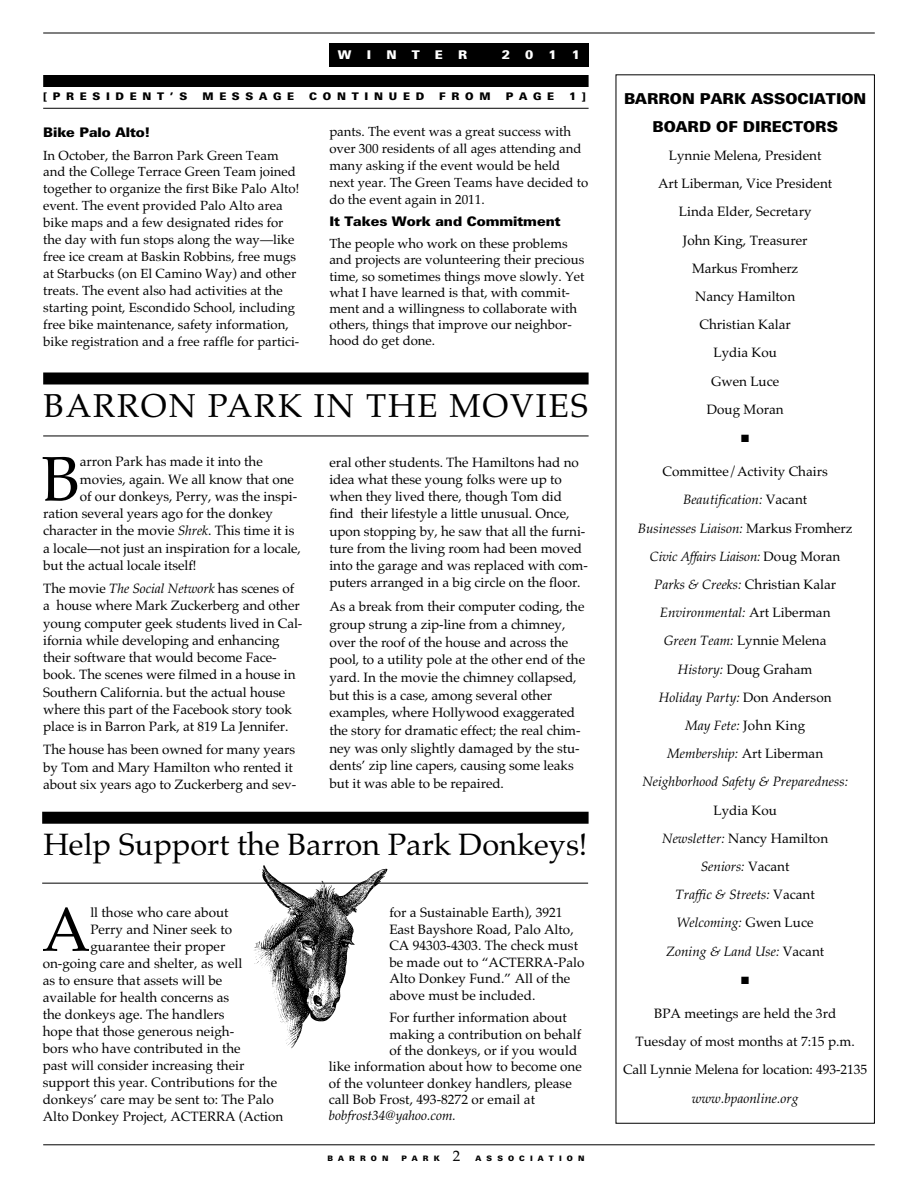
<style>
.page{position:relative;width:918px;height:1188px;background:#fff}
.page>*{position:absolute;margin:0;border:0;box-sizing:border-box;transform-origin:0 0}
.t1{font:63.15px "Palatino";color:#000}
.t2{font:62.4px "Palatino";color:#000}
.t3{font:33px "Palatino";letter-spacing:.055em;color:#000}
.t4{font:30.75px "Palatino";color:#000}
.t5{font:900 15px/28.2px "Linotype Univers Basic";color:#000;text-align:center}
.t6{font:13.5px/17.2px "Palatino";letter-spacing:-.005em;color:#000}
.t7{font:italic 13.5px/28.2px "Palatino";color:#000;text-align:center}
.t8{font:italic 13.35px "Palatino";letter-spacing:-.015em;color:#000}
.t9{font:13.2px/17px "Palatino";color:#000}
.t10{font:900 13.2px "Linotype Univers Basic";color:#000}
.t11{font:900 12px "Linotype Univers Basic";color:#fff}
.t12{font:900 10.5px "Linotype Univers Basic";letter-spacing:.545em;color:#000}
.t13{font:10.5px "Zapf Dingbats";color:#000}
.t14{font:900 7.5px "Linotype Univers Basic";letter-spacing:.685em;color:#000}
.s1{font-style:italic}
.s2{font-family:"Palatino";font-weight:400;font-size:15px}
.s3{font-style:normal;font-size:13.5px}
.s4{font-style:normal}
</style>
<div class="page">
<hr style="left:43px;top:33px;width:832px;height:1px;background:#000">
<hr style="left:43px;top:1145px;width:832px;height:1px;background:#000">
<div style="left:329px;top:43px;width:260px;height:24px;background:#000"></div>
<div style="left:43px;top:75px;width:546px;height:12px;background:#000"></div>
<div style="left:43px;top:372px;width:546px;height:12px;background:#000"></div>
<hr style="left:42px;top:883px;width:546px;height:1px;background:#000">
<div style="left:42px;top:812px;width:547px;height:12px;background:#000"></div>
<img style="left:253px;top:865px;width:135px;height:183px">
<hr style="left:43px;top:436px;width:546px;height:1px;background:#000">
<hr style="left:43px;top:108px;width:546px;height:1px;background:#000">
<p class="t11" style="left:338px;top:50px;width:15px">W</p>
<p class="t11" style="left:367px;top:50px;width:6px">I</p>
<p class="t11" style="left:386px;top:50px;width:12px">N</p>
<p class="t11" style="left:412px;top:50px;width:10px">T</p>
<p class="t11" style="left:435px;top:50px;width:9px">E</p>
<p class="t11" style="left:458px;top:50px;width:11px">R</p>
<p class="t11" style="left:502px;top:50px;width:10px">2</p>
<p class="t11" style="left:525px;top:50px;width:10px">0</p>
<p class="t11" style="left:548px;top:50px;width:10px">1</p>
<p class="t11" style="left:572px;top:50px;width:10px">1</p>
<p class="t12" style="left:43px;top:93px;width:146px">[PRESIDENT’S</p>
<p class="t12" style="left:202px;top:93px;width:93px">MESSAGE</p>
<p class="t12" style="left:309px;top:93px;width:116px">CONTINUED</p>
<p class="t12" style="left:439px;top:93px;width:53px">FROM</p>
<p class="t12" style="left:506px;top:93px;width:50px">PAGE</p>
<p class="t12" style="left:569px;top:93px;width:18px">1 ]</p>
<p class="t10" style="left:43px;top:127px;width:108px">Bike Palo Alto!</p>
<p class="t9" style="left:43px;top:146px;width:258px">In October, the Barron Park Green Team and the College Terrace Green Team joined together to organize the first Bike Palo Alto! event. The event provided Palo Alto area bike maps and a few designated rides for the day with fun stops along the way—like free ice cream at Baskin Robbins, free mugs at Starbucks (on El Camino Way) and other treats. The event also had activities at the starting point, Escondido School, including free bike maintenance, safety information, bike registration and a free raffle for partici-</p>
<p class="t9" style="left:329px;top:123px;width:261px">pants. The event was a great success with over 300 residents of all ages attending and many asking if the event would be held next year. The Green Teams have decided to do the event again in 2011.</p>
<p class="t10" style="left:329px;top:216px;width:233px">It Takes Work and Commitment</p>
<p class="t9" style="left:329px;top:236px;width:257px;line-height:16.2px">The people who work on these problems and projects are volunteering their precious time, so sometimes things move slowly. Yet what I have learned is that, with commit&shy;ment and a willingness to collaborate with others, things that improve our neighbor&shy;hood do get done.</p>
<h3 class="t3" style="left:44px;top:387px;width:546px">BARRON PARK IN THE MOVIES</h3>
<h1 class="t1" style="left:42px;top:442px;width:40px">B</h1>
<p class="t6" style="left:80px;top:453px;width:184px">arron Park has made it into the</p>
<p class="t6" style="left:80px;top:470px;width:216px">movies, again. We all know that one</p>
<p class="t6" style="left:80px;top:488px;width:219px">of our donkeys, Perry, was the inspi-</p>
<p class="t6" style="left:43px;top:505px;width:231px">ration several years ago for the donkey</p>
<p class="t6" style="left:43px;top:522px;width:253px">character in the movie <span class="s1">Shrek</span>. This time it is</p>
<p class="t6" style="left:43px;top:539px;width:259px">a locale—not just an inspiration for a locale,</p>
<p class="t6" style="left:43px;top:557px;width:155px">but the actual locale itself!</p>
<p class="t6" style="left:43px;top:580px;width:261px">The movie <span class="s1">The Social Network</span> has scenes of a house where Mark Zuckerberg and other young computer geek students lived in Cal&shy;ifornia while developing and enhancing their software that would become Face&shy;book. The scenes were filmed in a house in Southern California. but the actual house where this part of the Facebook story took place is in Barron Park, at 819 La Jennifer.</p>
<p class="t6" style="left:43px;top:741px;width:255px">The house has been owned for many years by Tom and Mary Hamilton who rented it about six years ago to Zuckerberg and sev-</p>
<p class="t6" style="left:329px;top:453px;width:260px">eral other students. The Hamiltons had no idea what these young folks were up to when they lived there, though Tom did find their lifestyle a little unusual. Once, upon stopping by, he saw that all the furni&shy;ture from the living room had been moved into the garage and was replaced with com&shy;puters arranged in a big circle on the floor.</p>
<p class="t6" style="left:329px;top:598px;width:257px;line-height:17.7px">As a break from their computer coding, the group strung a zip-line from a chimney, over the roof of the house and across the pool, to a utility pole at the other end of the yard. In the movie the chimney collapsed, but this is a case, among several other examples, where Hollywood exaggerated the story for dramatic effect; the real chim&shy;ney was only slightly damaged by the stu&shy;dents’ zip line capers, causing some leaks but it was able to be repaired.</p>
<h3 class="t4" style="left:43px;top:826px;width:546px">Help Support the Barron Park Donkeys!</h3>
<h2 class="t2" style="left:42px;top:893px;width:50px">A</h2>
<p class="t6" style="left:90px;top:904px;width:140px">ll those who care about</p>
<p class="t6" style="left:90px;top:921px;width:143px">Perry and Niner seek to</p>
<p class="t6" style="left:90px;top:938px;width:137px">guarantee their proper</p>
<p class="t6" style="left:43px;top:955px;width:201px">on-going care and shelter, as well</p>
<p class="t6" style="left:43px;top:972px;width:181px">as to ensure that assets will be</p>
<p class="t6" style="left:43px;top:989px;width:188px">available for health concerns as</p>
<p class="t6" style="left:43px;top:1006px;width:183px">the donkeys age. The handlers</p>
<p class="t6" style="left:43px;top:1022px;width:193px">hope that those generous neigh-</p>
<p class="t6" style="left:43px;top:1039px;width:200px">bors who have contributed in the</p>
<p class="t6" style="left:43px;top:1056px;width:203px">past will consider increasing their</p>
<p class="t6" style="left:43px;top:1073px;width:236px">support this year. Contributions for the</p>
<p class="t6" style="left:43px;top:1090px;width:233px">donkeys’ care may be sent to: The Palo</p>
<p class="t6" style="left:43px;top:1107px;width:242px">Alto Donkey Project, ACTERRA (Action</p>
<p class="t6" style="left:389px;top:905px;width:197px;line-height:16.5px">for a Sustainable Earth), 3921<br>East Bayshore Road, Palo Alto,<br>CA 94303-4303. The check must be made out to “ACTERRA-Palo<br>Alto Donkey Fund.” All of the above must be included.</p>
<p class="t6" style="left:389px;top:1009px;width:179px">For further information about</p>
<p class="t6" style="left:389px;top:1025px;width:193px">making a contribution on behalf</p>
<p class="t6" style="left:389px;top:1042px;width:189px">of the donkeys, or if you would</p>
<p class="t6" style="left:329px;top:1058px;width:255px">like information about how to become one</p>
<p class="t6" style="left:329px;top:1074px;width:244px">of the volunteer donkey handlers, please</p>
<p class="t6" style="left:329px;top:1091px;width:208px">call Bob Frost, 493-8272 or email at</p>
<p class="t7" style="left:329px;top:1102px;width:129px">bobfrost34@yahoo.com.</p>
<p class="t14" style="left:327px;top:1156px;width:63px">BARRON</p>
<p class="t14" style="left:401px;top:1156px;width:185px">PARK <span class="s2">2</span> ASSOCIATION</p>
<p class="t5" style="left:624px;top:86px;width:244px">BARRON PARK ASSOCIATION<br>BOARD OF DIRECTORS</p>
<p class="t6" style="left:658px;top:141px;width:176px;line-height:28.2px;text-align:center">Lynnie Melena, President<br>Art Liberman, Vice President<br>Linda Elder, Secretary<br>John King, Treasurer<br>Markus Fromherz<br>Nancy Hamilton<br>Christian Kalar<br>Lydia Kou<br>Gwen Luce<br>Doug Moran</p>
<p class="t13" style="left:741px;top:432px;width:9px">■</p>
<p class="t6" style="left:638px;top:457px;width:216px;line-height:28.2px;text-align:center">Committee/Activity Chairs<br><span class="s1">Beautification:</span> Vacant<br><span class="s1">Businesses Liaison:</span> Markus Fromherz</p>
<p class="t8" style="left:650px;top:548px;width:192px">Civic Affairs Liaison: <span class="s3">Doug Moran</span></p>
<p class="t7" style="left:642px;top:570px;width:207px">Parks &amp; Creeks: <span class="s4">Christian Kalar<br></span>Environmental: <span class="s4">Art Liberman<br></span>Green Team: <span class="s4">Lynnie Melena<br></span>History: <span class="s4">Doug Graham<br></span>Holiday Party: <span class="s4">Don Anderson<br></span>May Fete: <span class="s4">John King<br></span>Membership: <span class="s4">Art Liberman<br></span>Neighborhood Safety &amp; Preparedness:</p>
<p class="t7" style="left:662px;top:796px;width:168px"><span class="s4">Lydia Kou<br></span>Newsletter: <span class="s4">Nancy Hamilton<br></span>Seniors: <span class="s4">Vacant<br></span>Traffic &amp; Streets: <span class="s4">Vacant<br></span>Welcoming: <span class="s4">Gwen Luce<br></span>Zoning &amp; Land Use: <span class="s4">Vacant</span></p>
<p class="t13" style="left:741px;top:974px;width:9px">■</p>
<p class="t6" style="left:623px;top:999px;width:246px;line-height:28.2px;text-align:center">BPA meetings are held the 3rd<br>Tuesday of most months at 7:15 p.m.<br>Call Lynnie Melena for location: 493-2135</p>
<p class="t7" style="left:692px;top:1084px;width:108px">www.bpaonline.org</p>
</div>
